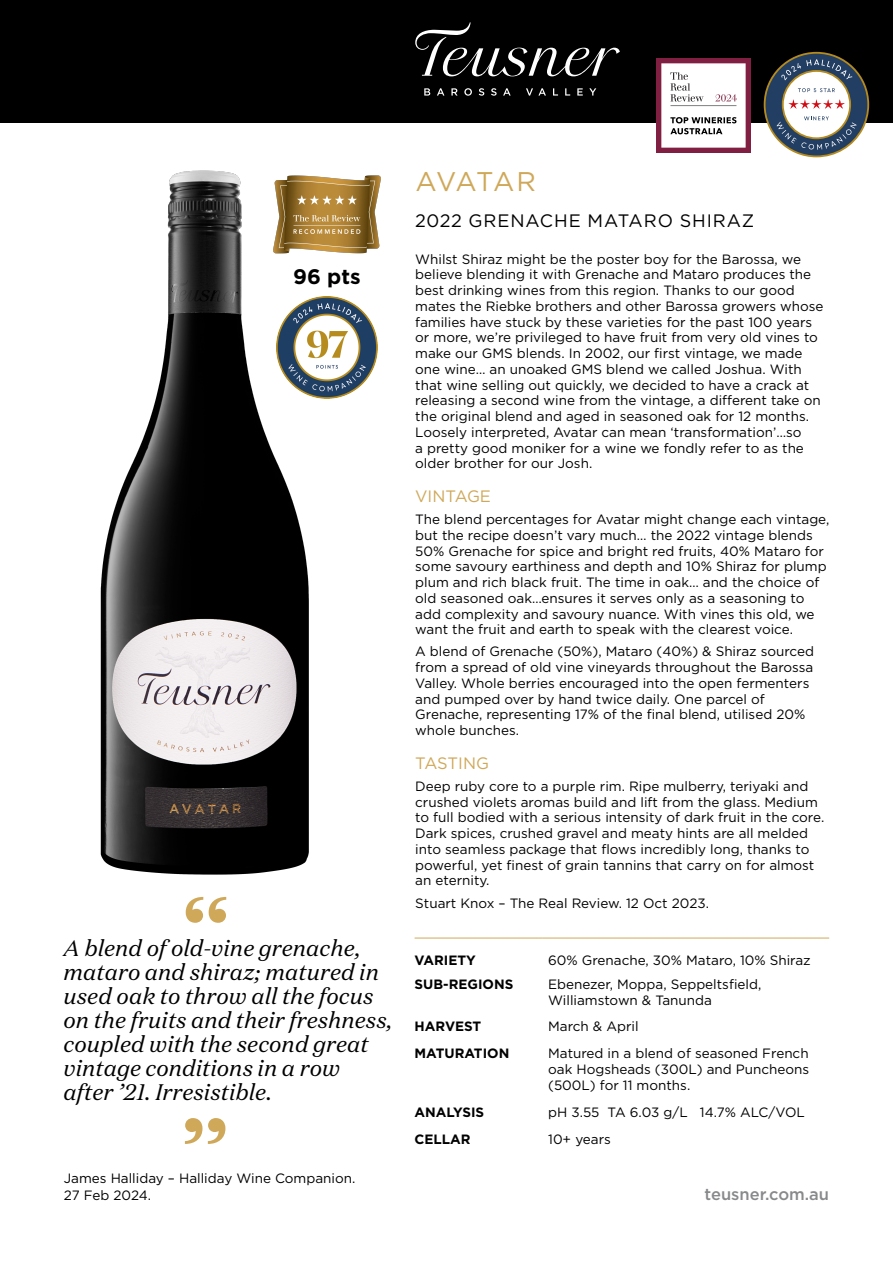
<style>
.page{position:relative;width:893px;height:1263px;background:#fff}
.page>*{position:absolute;margin:0;border:0;box-sizing:border-box;transform-origin:0 0}
.t1{font:27px "Gotham Pro";letter-spacing:-.02em;color:#cfa859}
.t2{font:italic 22.5px/24px "Domaine Text";color:#000}
.t3{font:700 21px "Gotham Pro";color:#000}
.t4{font:18px "Gotham Pro";letter-spacing:.05em;color:#000}
.t5{font:16.5px "Gotham Pro";color:#cfa859}
.t6{font:500 16.5px "Gotham Pro";color:#88898b}
.t7{font:13.5px/15.8px "Gotham Pro";color:#000}
.t8{font:700 13.5px "Gotham Pro";color:#000}
</style>
<div class="page">
<img style="left:100px;top:170px;width:236px;height:705px">
<img style="left:276px;top:296px;width:102px;height:102px">
<hr style="left:542px;top:938px;width:287px;height:1px;background:#cfa859">
<hr style="left:415px;top:938px;width:127px;height:1px;background:#cfa859">
<svg style="left:186px;top:897px;width:40px;height:26px"></svg>
<svg style="left:185px;top:1118px;width:40px;height:26px"></svg>
<img style="left:272px;top:175px;width:109px;height:91px">
<div style="left:0;top:0;width:893px;height:122px;background:#000"></div>
<svg style="left:415px;top:22px;width:205px;height:54px"></svg>
<svg style="left:424px;top:88px;width:6px;height:8px"></svg>
<svg style="left:437px;top:88px;width:7px;height:8px"></svg>
<svg style="left:451px;top:88px;width:7px;height:8px"></svg>
<svg style="left:464px;top:88px;width:8px;height:8px"></svg>
<svg style="left:479px;top:88px;width:5px;height:8px"></svg>
<svg style="left:491px;top:88px;width:6px;height:8px"></svg>
<svg style="left:503px;top:88px;width:8px;height:8px"></svg>
<svg style="left:526px;top:88px;width:20px;height:8px"></svg>
<svg style="left:553px;top:88px;width:5px;height:8px"></svg>
<svg style="left:565px;top:88px;width:5px;height:8px"></svg>
<svg style="left:577px;top:88px;width:6px;height:8px"></svg>
<svg style="left:589px;top:88px;width:7px;height:8px"></svg>
<svg style="left:764px;top:52px;width:105px;height:105px"></svg>
<img style="left:657px;top:59px;width:93px;height:93px">
<h3 class="t3" style="left:293px;top:264px;width:69px">96 pts</h3>
<h2 class="t2" style="left:64px;top:936px;width:331px">A blend of old-vine grenache, mataro and shiraz; matured in used oak to throw all the focus on the fruits and their freshness, coupled with the second great vintage conditions in a row after ’21. Irresistible.</h2>
<p class="t7" style="left:64px;top:1170px;width:293px;line-height:16.5px">James Halliday – Halliday Wine Companion.<br>27 Feb 2024.</p>
<h1 class="t1" style="left:416px;top:167px;width:122px">AVATAR</h1>
<h3 class="t4" style="left:415px;top:210px;width:341px">2022 GRENACHE MATARO SHIRAZ</h3>
<p class="t7" style="left:415px;top:251px;width:410px">Whilst Shiraz might be the poster boy for the Barossa, we believe blending it with Grenache and Mataro produces the best drinking wines from this region. Thanks to our good mates the Riebke brothers and other Barossa growers whose families have stuck by these varieties for the past 100 years or more, we’re privileged to have fruit from very old vines to make our GMS blends. In 2002, our first vintage, we made one wine… an unoaked GMS blend we called Joshua. With that wine selling out quickly, we decided to have a crack at releasing a second wine from the vintage, a different take on the original blend and aged in seasoned oak for 12 months.<br>Loosely interpreted, Avatar can mean ‘transformation’…so<br>a pretty good moniker for a wine we fondly refer to as the older brother for our Josh.</p>
<p class="t5" style="left:415px;top:487px;width:77px">VINTAGE</p>
<p class="t7" style="left:415px;top:511px;width:416px">The blend percentages for Avatar might change each vintage, but the recipe doesn’t vary much… the 2022 vintage blends 50% Grenache for spice and bright red fruits, 40% Mataro for some savoury earthiness and depth and 10% Shiraz for plump plum and rich black fruit. The time in oak… and the choice of old seasoned oak…ensures it serves only as a seasoning to add complexity and savoury nuance. With vines this old, we want the fruit and earth to speak with the clearest voice.</p>
<p class="t7" style="left:415px;top:644px;width:400px">A blend of Grenache (50%), Mataro (40%) &amp; Shiraz sourced from a spread of old vine vineyards throughout the Barossa Valley. Whole berries encouraged into the open fermenters and pumped over by hand twice daily. One parcel of Grenache, representing 17% of the final blend, utilised 20% whole bunches.</p>
<p class="t5" style="left:415px;top:754px;width:75px">TASTING</p>
<p class="t7" style="left:415px;top:778px;width:411px">Deep ruby core to a purple rim. Ripe mulberry, teriyaki and crushed violets aromas build and lift from the glass. Medium to full bodied with a serious intensity of dark fruit in the core.<br>Dark spices, crushed gravel and meaty hints are all melded into seamless package that flows incredibly long, thanks to powerful, yet finest of grain tannins that carry on for almost an eternity.</p>
<p class="t7" style="left:415px;top:895px;width:295px">Stuart Knox – The Real Review. 12 Oct 2023.</p>
<p class="t8" style="left:415px;top:952px;width:63px">VARIETY</p>
<p class="t7" style="left:548px;top:952px;width:264px">60% Grenache, 30% Mataro, 10% Shiraz</p>
<p class="t8" style="left:415px;top:977px;width:100px">SUB-REGIONS</p>
<p class="t7" style="left:548px;top:977px;width:215px;line-height:15.3px">Ebenezer, Moppa, Seppeltsfield,<br>Williamstown &amp; Tanunda</p>
<p class="t8" style="left:415px;top:1019px;width:68px">HARVEST</p>
<p class="t7" style="left:548px;top:1019px;width:92px">March &amp; April</p>
<p class="t8" style="left:415px;top:1046px;width:96px">MATURATION</p>
<p class="t7" style="left:548px;top:1046px;width:263px;text-align:justify">Matured in a blend of seasoned French oak Hogsheads (300L) and Puncheons (500L) for 11 months.</p>
<p class="t8" style="left:415px;top:1104px;width:71px">ANALYSIS</p>
<p class="t7" style="left:548px;top:1104px;width:258px">pH 3.55 TA 6.03 g/L 14.7% ALC/VOL</p>
<p class="t8" style="left:415px;top:1131px;width:58px">CELLAR</p>
<p class="t7" style="left:548px;top:1131px;width:64px">10+ years</p>
<p class="t6" style="left:704px;top:1184px;width:126px">teusner.com.au</p>
</div>
